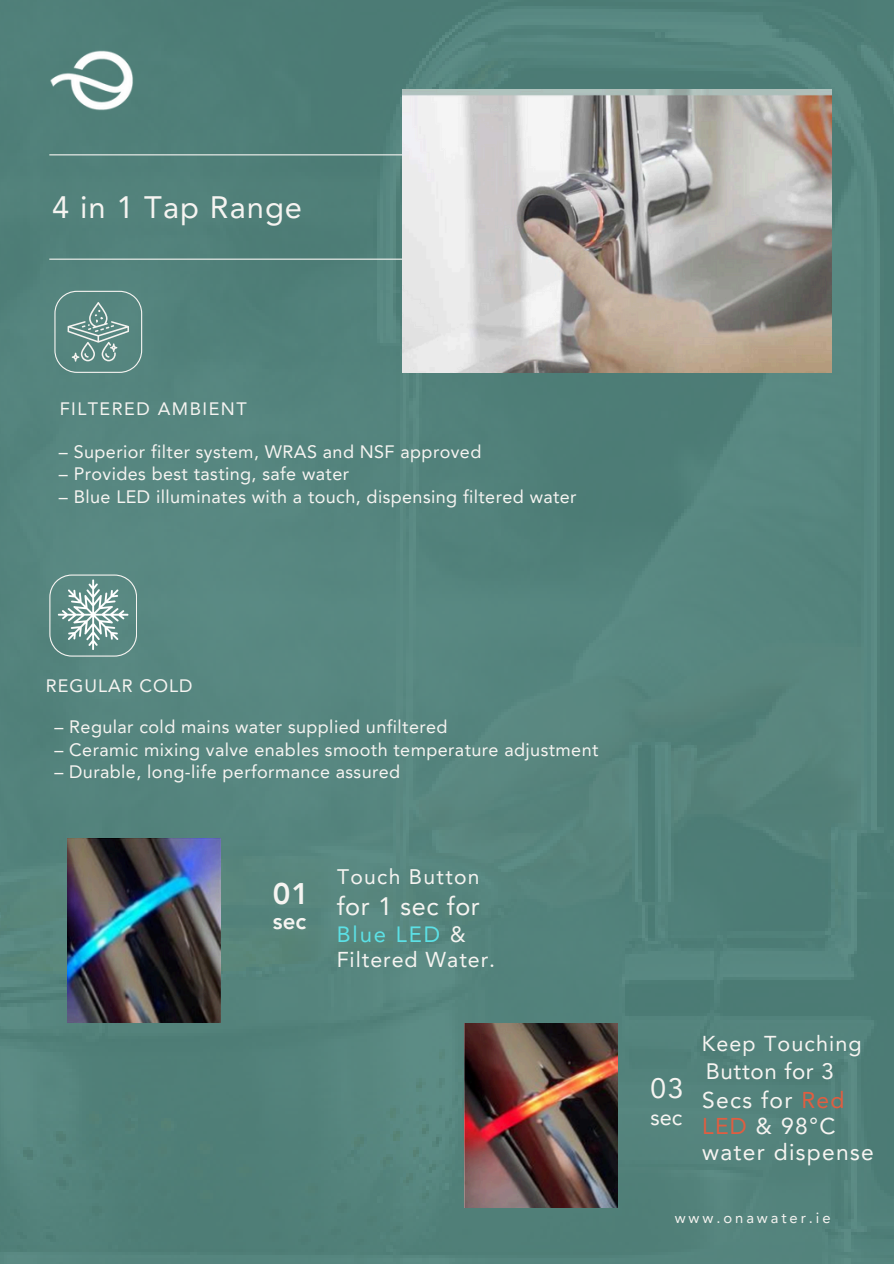
<style>
.page{position:relative;width:894px;height:1264px;background:#fff}
.page>*{position:absolute;margin:0;border:0;box-sizing:border-box;transform-origin:0 0}
.t1{font:30.9px "Avenir LT Pro";letter-spacing:.035em;color:#f6f4f1}
.t2{font:800 29.7px "Avenir LT Pro";color:#f6f4f1}
.t3{font:28.05px "Avenir LT Pro";color:#f6f4f1}
.t4{font:25.2px "Avenir LT Pro";letter-spacing:.025em;color:#f6f4f1}
.t5{font:22.8px/25.8px "Avenir LT Pro";letter-spacing:.055em;color:#f6f4f1}
.t6{font:22.35px "Avenir LT Pro";letter-spacing:.03em;color:#f6f4f1}
.t7{font:800 22.2px "Avenir LT Pro";color:#f6f4f1}
.t8{font:22.05px "Avenir LT Pro";letter-spacing:.085em;color:#5ce1e6}
.t9{font:21.75px "Avenir LT Pro";color:#f6f4f1}
.t10{font:21.6px "Avenir LT Pro";letter-spacing:.05em;color:#f6f4f1}
.t11{font:21.45px "Avenir LT Pro";letter-spacing:.045em;color:#f6f4f1}
.t12{font:21px "Avenir LT Pro";letter-spacing:.065em;color:#f6f4f1}
.t13{font:18px "Avenir LT Pro";letter-spacing:.02em;color:#f6f4f1}
.t14{font:18px "Avenir LT Pro";letter-spacing:.08em;color:#f6f4f1}
.t15{font:18px "Avenir LT Pro";letter-spacing:.055em;color:#f6f4f1}
.t16{font:14.85px "Avenir LT Pro";letter-spacing:.195em;color:#f6f4f1}
.s1{color:#f6f4f1}
.s2{color:#e05e41}
</style>
<div class="page">
<div style="left:0;top:0;width:893px;height:1263px;background:#54837c"></div>
<img style="left:41px;top:15px;width:128px;height:137px">
<hr style="left:49px;top:154px;width:755px;height:1px;background:#f6f4f1">
<hr style="left:49px;top:258px;width:754px;height:2px;background:#f6f4f1">
<svg style="left:54px;top:291px;width:88px;height:82px;background:#69938d"></svg>
<svg style="left:49px;top:574px;width:88px;height:82px;background:#7a9f9a"></svg>
<img style="left:68px;top:838px;width:153px;height:184px">
<img style="left:403px;top:89px;width:428px;height:284px">
<img style="left:464px;top:1023px;width:153px;height:184px">
<h4 class="t1" style="left:52px;top:194px;width:251px">4 in 1 Tap Range</h4>
<h5 class="t14" style="left:60px;top:401px;width:188px">FILTERED AMBIENT</h5>
<p class="t13" style="left:59px;top:444px;width:424px">– Superior filter system, WRAS and NSF approved</p>
<p class="t13" style="left:59px;top:467px;width:291px">– Provides best tasting, safe water</p>
<p class="t13" style="left:59px;top:489px;width:519px">– Blue LED illuminates with a touch, dispensing filtered water</p>
<h4 class="t15" style="left:46px;top:678px;width:148px">REGULAR COLD</h4>
<h5 class="t13" style="left:54px;top:719px;width:394px">– Regular cold mains water supplied unfiltered</h5>
<h5 class="t13" style="left:54px;top:742px;width:545px">– Ceramic mixing valve enables smooth temperature adjustment</h5>
<h5 class="t13" style="left:54px;top:764px;width:347px">– Durable, long-life performance assured</h5>
<h2 class="t2" style="left:273px;top:881px;width:38px">01</h2>
<h2 class="t7" style="left:273px;top:911px;width:35px">sec</h2>
<p class="t12" style="left:337px;top:868px;width:144px">Touch Button</p>
<h3 class="t4" style="left:336px;top:896px;width:144px">for 1 sec for</h3>
<h3 class="t8" style="left:336px;top:925px;width:131px">Blue LED <span class="s1">&amp;</span></h3>
<h3 class="t11" style="left:336px;top:951px;width:160px">Filtered Water.</h3>
<h3 class="t3" style="left:650px;top:1076px;width:34px">03</h3>
<h3 class="t9" style="left:650px;top:1108px;width:33px">sec</h3>
<p class="t10" style="left:701px;top:1035px;width:161px">Keep Touching</p>
<h3 class="t6" style="left:705px;top:1062px;width:129px">Button for 3</h3>
<h3 class="t5" style="left:702px;top:1088px;width:173px">Secs for <span class="s2">Red<br>LED</span> &amp; 98°C water dispense</h3>
<p class="t16" style="left:674px;top:1211px;width:157px">www.onawater.ie</p>
</div>
